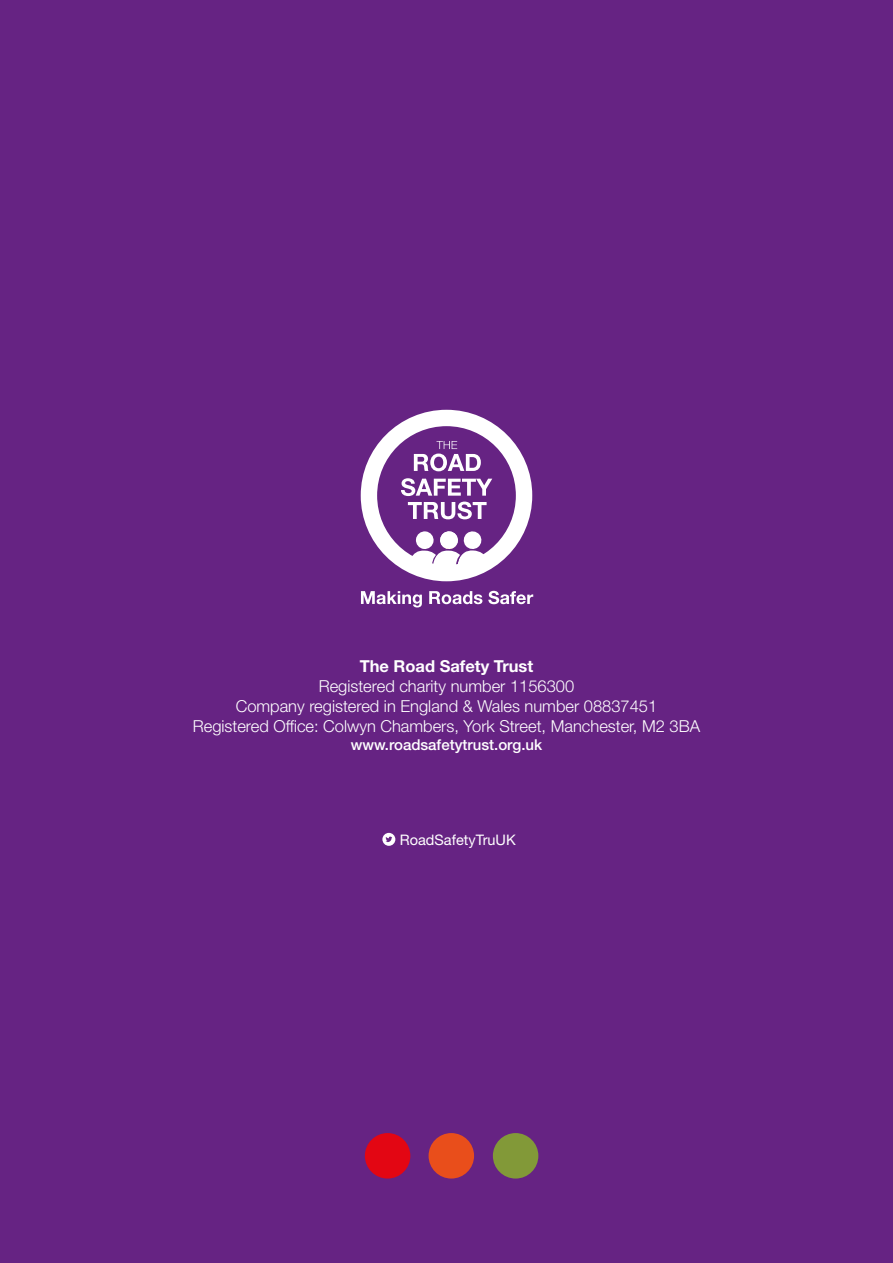
<style>
.page{position:relative;width:893px;height:1263px;background:#662383}
.page>*{position:absolute;margin:0;border:0;box-sizing:border-box;transform-origin:0 0}
.t1{font:300 16.5px/19.8px "Helvetica Neue LT Std";color:#fff;text-align:center}
.t2{font:700 16.5px "Helvetica Neue LT Std";color:#fff}
.t3{font:500 15px "Helvetica Neue LT Std";color:#fff}
.t4{font:14.55px "Helvetica Neue LT Std";color:#fff}
</style>
<div class="page">
<svg style="left:401px;top:478px;width:91px;height:18px"></svg>
<svg style="left:408px;top:502px;width:79px;height:17px"></svg>
<svg style="left:414px;top:441px;width:67px;height:30px"></svg>
<svg style="left:361px;top:591px;width:61px;height:16px"></svg>
<svg style="left:429px;top:591px;width:53px;height:13px"></svg>
<svg style="left:488px;top:591px;width:45px;height:13px"></svg>
<div style="left:361px;top:410px;width:171px;height:171px;border:16px solid #fff;border-radius:50%"></div>
<svg style="left:409px;top:531px;width:81px;height:35px"></svg>
<svg style="left:382px;top:833px;width:13px;height:13px"></svg>
<svg style="left:385px;top:837px;width:7px;height:5px"></svg>
<div style="left:365px;top:1133px;width:45px;height:45px;background:#e30613;border-radius:50%"></div>
<div style="left:429px;top:1133px;width:45px;height:45px;background:#e94e1b;border-radius:50%"></div>
<div style="left:493px;top:1133px;width:45px;height:45px;background:#829938;border-radius:50%"></div>
<p class="t2" style="left:360px;top:656px;width:175px">The Road Safety Trust</p>
<p class="t1" style="left:193px;top:676px;width:509px">Registered charity number 1156300<br>Company registered in England &amp; Wales number 08837451<br>Registered Office: Colwyn Chambers, York Street, Manchester, M2 3BA</p>
<p class="t3" style="left:351px;top:735px;width:193px">www.roadsafetytrust.org.uk</p>
<p class="t4" style="left:400px;top:831px;width:117px">RoadSafetyTruUK</p>
</div>
